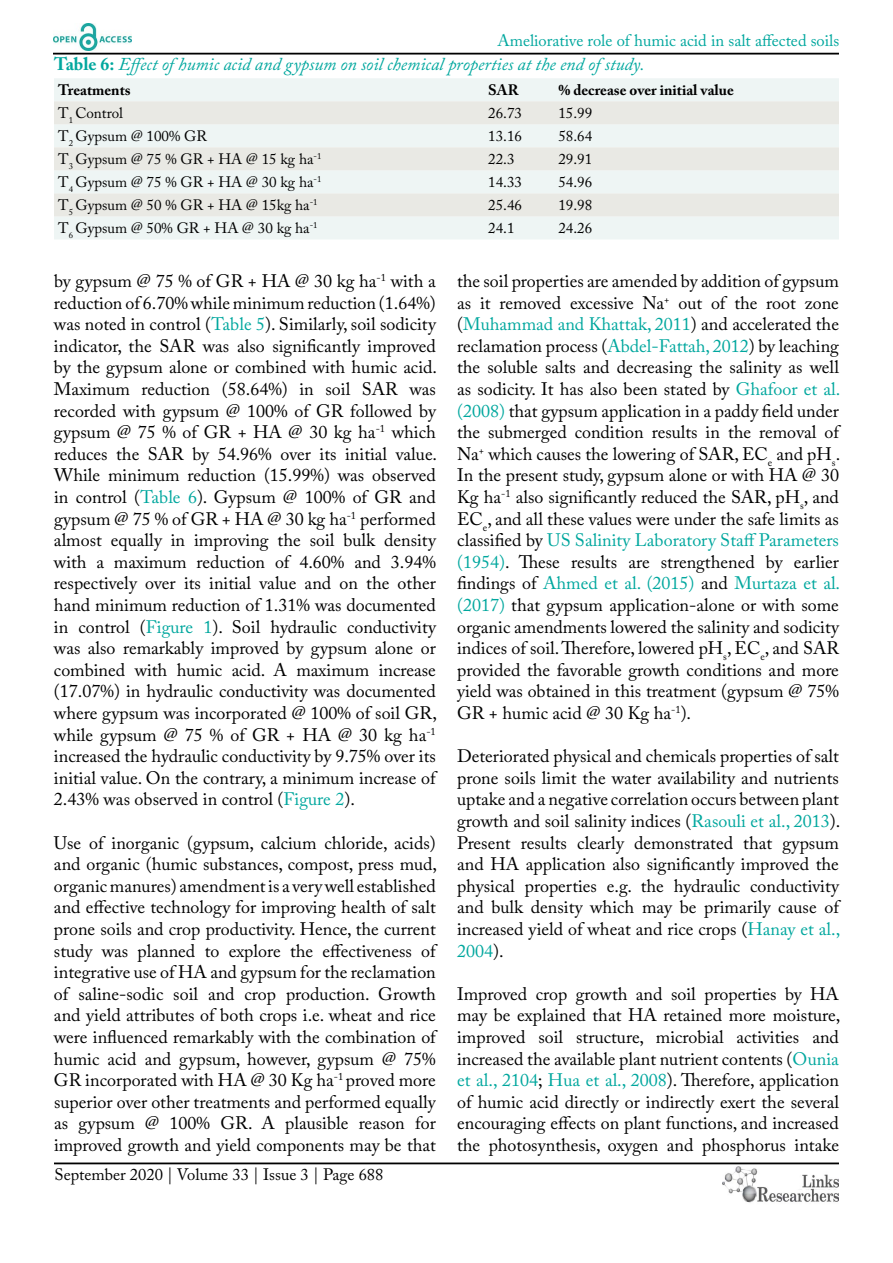
<style>
.page{position:relative;width:893px;height:1263px;background:#fff}
.page>*{position:absolute;margin:0;border:0;box-sizing:border-box;transform-origin:0 0}
.t1{font:18px/21.6px "Adobe Caslon Pro";color:#000;text-align:justify}
.t2{font:italic 18px "Adobe Caslon Pro";color:#00a79e}
.t3{font:16.5px "Adobe Caslon Pro";color:#00a79e}
.t4{font:16.5px "Adobe Caslon Pro";color:#000}
.t5{font:15px "Adobe Caslon Pro";color:#000}
.t6{font:700 15px "Adobe Caslon Pro";color:#000}
.s1{font-weight:700;font-style:normal}
.s2{color:#00a79e}
</style>
<div class="page">
<hr style="left:53px;top:53px;width:786px;height:2px;background:#000">
<hr style="left:54px;top:1162px;width:785px;height:2px;background:#000">
<img style="left:722px;top:1166px;width:117px;height:37px">
<img style="left:53px;top:24px;width:78px;height:27px">
<div style="left:54px;top:78px;width:785px;height:161px;background:#eef5f4"></div>
<svg style="left:54px;top:101px;width:785px;height:115px;background:#ebedea"></svg>
<p class="t3" style="left:497px;top:31px;width:343px">Ameliorative role of humic acid in salt affected soils</p>
<p class="t2" style="left:54px;top:54px;width:592px"><span class="s1">Table 6:</span> Effect of humic acid and gypsum on soil chemical properties at the end of study.</p>
<p class="t6" style="left:58px;top:81px;width:74px">Treatments</p>
<p class="t6" style="left:488px;top:81px;width:32px">SAR</p>
<p class="t6" style="left:558px;top:81px;width:177px">% decrease over initial value</p>
<p class="t5" style="left:58px;top:104px;width:66px">T<sub>1</sub> Control</p>
<p class="t5" style="left:488px;top:104px;width:35px">26.73</p>
<p class="t5" style="left:558px;top:104px;width:35px">15.99</p>
<p class="t5" style="left:58px;top:127px;width:150px">T<sub>2</sub> Gypsum @ 100% GR</p>
<p class="t5" style="left:488px;top:127px;width:35px">13.16</p>
<p class="t5" style="left:558px;top:127px;width:35px">58.64</p>
<p class="t5" style="left:58px;top:150px;width:265px">T<sub>3</sub> Gypsum @ 75 % GR + HA @ 15 kg ha<sup>-1</sup></p>
<p class="t5" style="left:488px;top:150px;width:28px">22.3</p>
<p class="t5" style="left:558px;top:150px;width:35px">29.91</p>
<p class="t5" style="left:58px;top:173px;width:265px">T<sub>4</sub> Gypsum @ 75 % GR + HA @ 30 kg ha<sup>-1</sup></p>
<p class="t5" style="left:488px;top:173px;width:35px">14.33</p>
<p class="t5" style="left:558px;top:173px;width:35px">54.96</p>
<p class="t5" style="left:58px;top:196px;width:261px">T<sub>5</sub> Gypsum @ 50 % GR + HA @ 15kg ha<sup>-1</sup></p>
<p class="t5" style="left:488px;top:196px;width:35px">25.46</p>
<p class="t5" style="left:558px;top:196px;width:35px">19.98</p>
<p class="t5" style="left:58px;top:219px;width:261px">T<sub>6</sub> Gypsum @ 50% GR + HA @ 30 kg ha<sup>-1</sup></p>
<p class="t5" style="left:488px;top:219px;width:28px">24.1</p>
<p class="t5" style="left:558px;top:219px;width:35px">24.26</p>
<p class="t1" style="left:54px;top:270px;width:385px">by gypsum @ 75 % of GR + HA @ 30 kg ha<sup>-1</sup> with a reduction of 6.70% while minimum reduction (1.64%) was noted in control (<span class="s2">Table 5</span>). Similarly, soil sodicity indicator, the SAR was also significantly improved by the gypsum alone or combined with humic acid.<br>Maximum reduction (58.64%) in soil SAR was recorded with gypsum @ 100% of GR followed by gypsum @ 75 % of GR + HA @ 30 kg ha<sup>-1</sup> which reduces the SAR by 54.96% over its initial value.<br>While minimum reduction (15.99%) was observed in control (<span class="s2">Table 6</span>). Gypsum @ 100% of GR and gypsum @ 75 % of GR + HA @ 30 kg ha<sup>-1</sup> performed almost equally in improving the soil bulk density with a maximum reduction of 4.60% and 3.94% respectively over its initial value and on the other hand minimum reduction of 1.31% was documented in control (<span class="s2">Figure 1</span>). Soil hydraulic conductivity was also remarkably improved by gypsum alone or combined with humic acid. A maximum increase (17.07%) in hydraulic conductivity was documented where gypsum was incorporated @ 100% of soil GR, while gypsum @ 75 % of GR + HA @ 30 kg ha<sup>-1 </sup>increased the hydraulic conductivity by 9.75% over its initial value. On the contrary, a minimum increase of 2.43% was observed in control (<span class="s2">Figure 2</span>).</p>
<p class="t1" style="left:54px;top:831px;width:385px">Use of inorganic (gypsum, calcium chloride, acids) and organic (humic substances, compost, press mud, organic manures) amendment is a very well established and effective technology for improving health of salt prone soils and crop productivity. Hence, the current study was planned to explore the effectiveness of integrative use of HA and gypsum for the reclamation of saline-sodic soil and crop production. Growth and yield attributes of both crops i.e. wheat and rice were influenced remarkably with the combination of humic acid and gypsum, however, gypsum @ 75% GR incorporated with HA @ 30 Kg ha<sup>-1</sup> proved more superior over other treatments and performed equally as gypsum @ 100% GR. A plausible reason for improved growth and yield components may be that</p>
<p class="t1" style="left:457px;top:270px;width:385px">the soil properties are amended by addition of gypsum as it removed excessive Na<sup>+</sup> out of the root zone (<span class="s2">Muhammad and Khattak, 2011</span>) and accelerated the reclamation process (<span class="s2">Abdel-Fattah, 2012</span>) by leaching the soluble salts and decreasing the salinity as well as sodicity. It has also been stated by <span class="s2">Ghafoor et al. (2008)</span> that gypsum application in a paddy field under the submerged condition results in the removal of Na<sup>+</sup> which causes the lowering of SAR, EC<sub>e</sub> and pH<sub>s</sub>.<br>In the present study, gypsum alone or with HA @ 30<br>Kg ha<sup>-1</sup> also significantly reduced the SAR, pH<sub>s</sub>, and EC<sub>e</sub>, and all these values were under the safe limits as classified by <span class="s2">US Salinity Laboratory Staff Parameters (1954)</span>. These results are strengthened by earlier findings of <span class="s2">Ahmed et al. (2015)</span> and <span class="s2">Murtaza et al. (2017)</span> that gypsum application-alone or with some organic amendments lowered the salinity and sodicity indices of soil. Therefore, lowered pH<sub>s</sub>, EC<sub>e</sub>, and SAR provided the favorable growth conditions and more yield was obtained in this treatment (gypsum @ 75% GR + humic acid @ 30 Kg ha<sup>-1</sup>).</p>
<p class="t1" style="left:457px;top:745px;width:385px">Deteriorated physical and chemicals properties of salt prone soils limit the water availability and nutrients uptake and a negative correlation occurs between plant growth and soil salinity indices (<span class="s2">Rasouli et al., 2013</span>).<br>Present results clearly demonstrated that gypsum and HA application also significantly improved the physical properties e.g. the hydraulic conductivity and bulk density which may be primarily cause of increased yield of wheat and rice crops (<span class="s2">Hanay et al., 2004</span>).</p>
<p class="t1" style="left:457px;top:983px;width:385px">Improved crop growth and soil properties by HA may be explained that HA retained more moisture, improved soil structure, microbial activities and increased the available plant nutrient contents (<span class="s2">Ounia et al., 2104</span>; <span class="s2">Hua et al., 2008</span>). Therefore, application of humic acid directly or indirectly exert the several encouraging effects on plant functions, and increased the photosynthesis, oxygen and phosphorus intake</p>
<p class="t4" style="left:54px;top:1165px;width:331px">September 2020 | Volume 33 | Issue 3 | Page 688</p>
</div>
